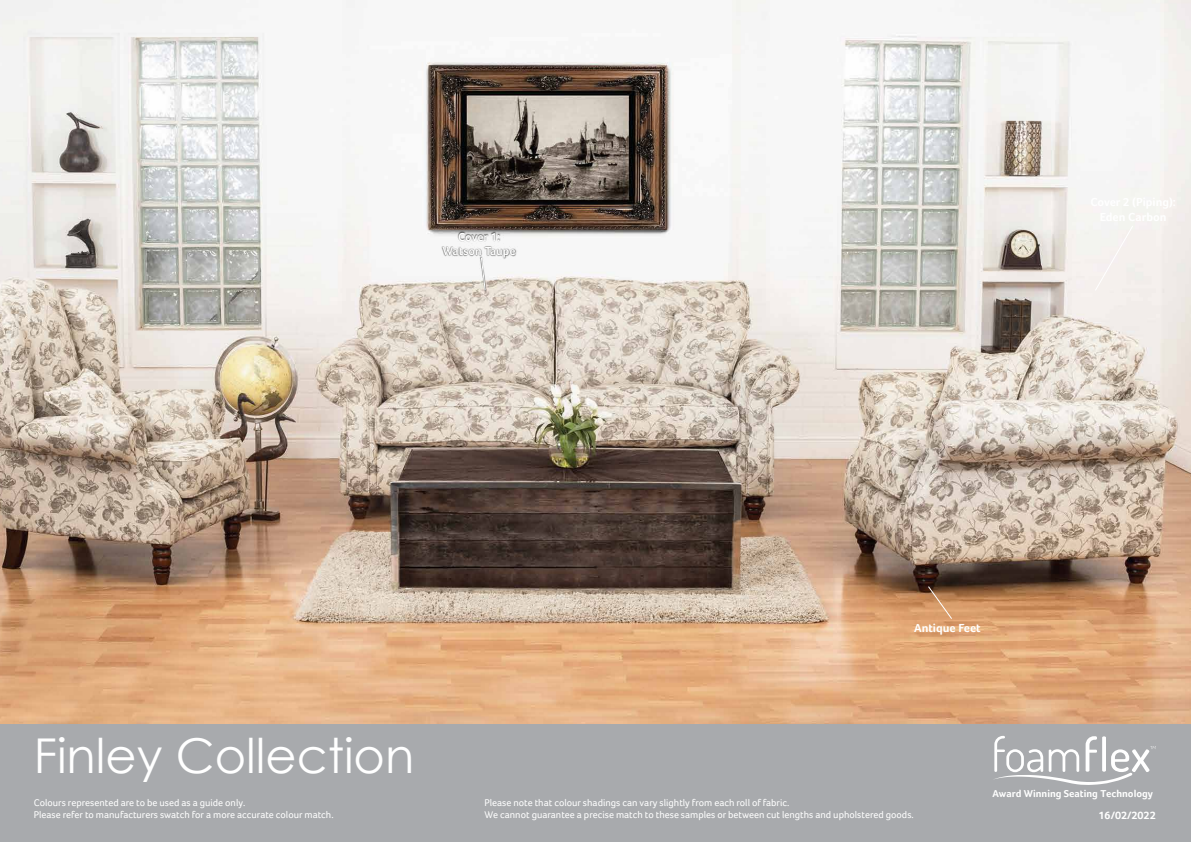
<style>
.page{position:relative;width:1191px;height:842px;background:#fff}
.page>*{position:absolute;margin:0;border:0;box-sizing:border-box;transform-origin:0 0}
.t1{font:48px "Century Gothic";color:#fff}
.t2{font:700 12px/14.4px "Foco";color:#fff;text-align:center}
.t3{font:700 11px "Foco";color:#fff}
.t4{font:700 10.3px "Foco";color:#fff}
.t5{font:10px/12px "Foco";color:#fff}
</style>
<div class="page">
<img style="left:0;top:0;width:1191px;height:725px">
<div style="left:0;top:725px;width:1191px;height:117px;background:#a8aaad"></div>
<svg style="left:927px;top:585px;width:26px;height:35px"></svg>
<div style="left:1094px;top:225px;width:40px;height:67px;background:#f5f0ed"></div>
<img style="left:441px;top:229px;width:77px;height:31px">
<svg style="left:480px;top:256px;width:6px;height:35px"></svg>
<svg style="left:994px;top:736px;width:161px;height:49px"></svg>
<p class="t2" style="left:442px;top:229px;width:75px">Cover 1:<br>Watson Taupe</p>
<p class="t2" style="left:914px;top:620px;width:68px">Antique Feet</p>
<h1 class="t1" style="left:34px;top:722px;width:382px">Finley Collection</h1>
<p class="t5" style="left:34px;top:796px;width:301px">Colours represented are to be used as a guide only.<br>Please refer to manufacturers swatch for a more accurate colour match.</p>
<p class="t5" style="left:484px;top:796px;width:431px">Please note that colour shadings can vary slightly from each roll of fabric.<br>We cannot guarantee a precise match to these samples or between cut lengths and upholstered goods.</p>
<p class="t4" style="left:992px;top:787px;width:162px">Award Winning Seating Technology</p>
<p class="t3" style="left:1098px;top:809px;width:59px">16/02/2022</p>
</div>
